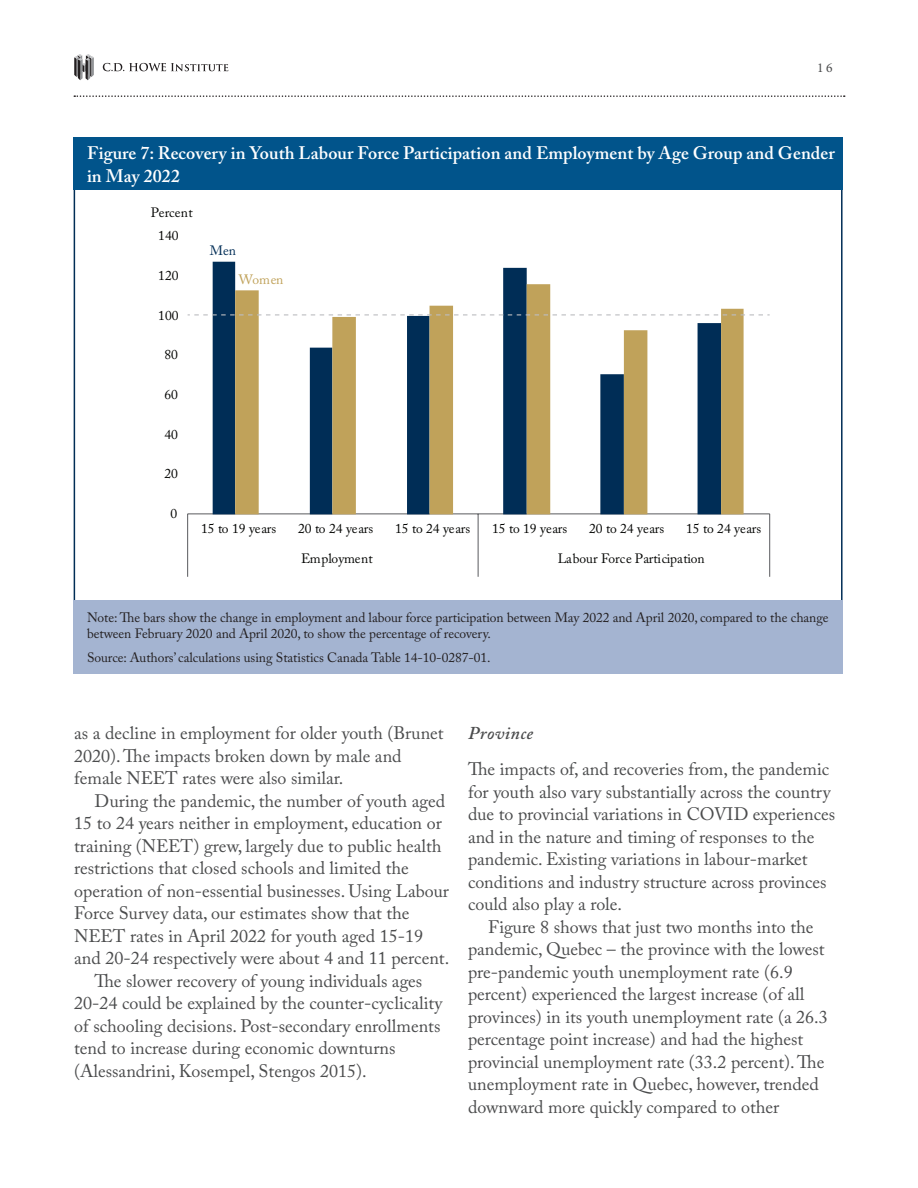
<style>
.page{position:relative;width:918px;height:1188px;background:#fff}
.page>*{position:absolute;margin:0;border:0;box-sizing:border-box;transform-origin:0 0}
.t1{font:18px/22.5px "Adobe Caslon Pro";color:#4b4c4d}
.t2{font:600 18px/22.5px "Adobe Caslon Pro";letter-spacing:.005em;color:#fff}
.t3{font:italic 600 18px "Adobe Caslon Pro";letter-spacing:.02em;color:#4b4c4d}
.t4{font:13.5px/16.5px "Adobe Caslon Pro";letter-spacing:-.005em;color:#231f20}
.t5{font:13.5px "Adobe Caslon Pro";color:#040503}
.t6{font:13.5px "Adobe Caslon Pro";letter-spacing:-.015em;color:#c0a25a}
.t7{font:13.5px "Adobe Caslon Pro";color:#002d56}
.t8{font:13.5px "Minion Pro";color:#4b4c4d}
</style>
<div class="page">
<svg style="left:74px;top:95px;width:771px;height:2px"></svg>
<svg style="left:74px;top:54px;width:20px;height:26px"></svg>
<svg style="left:103px;top:63px;width:125px;height:8px"></svg>
<div style="left:74px;top:188px;width:769px;height:414px;background:#fff;border:2px solid #002d56"></div>
<div style="left:74px;top:138px;width:769px;height:52px;background:#01548b"></div>
<div style="left:74px;top:600px;width:769px;height:74px;background:#a4b4d1"></div>
<hr style="left:188px;top:513px;width:582px;height:1px;background:#6c6d70">
<hr style="left:187px;top:514px;width:1px;height:63px;background:#6c6d70">
<hr style="left:478px;top:514px;width:1px;height:63px;background:#6c6d70">
<hr style="left:769px;top:514px;width:1px;height:63px;background:#6c6d70">
<svg style="left:213px;top:262px;width:314px;height:252px"></svg>
<svg style="left:235px;top:284px;width:509px;height:230px"></svg>
<svg style="left:188px;top:314px;width:582px;height:1px"></svg>
<p class="t8" style="left:817px;top:59px;width:17px">16</p>
<p class="t2" style="left:87px;top:142px;width:749px">Figure 7: Recovery in Youth Labour Force Participation and Employment by Age Group and Gender in May 2022</p>
<p class="t5" style="left:151px;top:205px;width:43px">Percent</p>
<p class="t5" style="left:158px;top:228px;width:22px">140</p>
<p class="t5" style="left:158px;top:267px;width:22px">120</p>
<p class="t5" style="left:158px;top:307px;width:22px">100</p>
<p class="t5" style="left:164px;top:347px;width:15px">80</p>
<p class="t5" style="left:164px;top:386px;width:15px">60</p>
<p class="t5" style="left:164px;top:426px;width:15px">40</p>
<p class="t5" style="left:164px;top:466px;width:15px">20</p>
<p class="t5" style="left:171px;top:506px;width:8px">0</p>
<p class="t7" style="left:210px;top:243px;width:28px">Men</p>
<p class="t6" style="left:239px;top:272px;width:46px">Women</p>
<p class="t5" style="left:201px;top:520px;width:77px">15 to 19 years</p>
<p class="t5" style="left:298px;top:520px;width:77px">20 to 24 years</p>
<p class="t5" style="left:395px;top:520px;width:77px">15 to 24 years</p>
<p class="t5" style="left:492px;top:520px;width:77px">15 to 19 years</p>
<p class="t5" style="left:589px;top:520px;width:77px">20 to 24 years</p>
<p class="t5" style="left:686px;top:520px;width:77px">15 to 24 years</p>
<p class="t5" style="left:301px;top:551px;width:73px">Employment</p>
<p class="t5" style="left:558px;top:551px;width:149px">Labour Force Participation</p>
<p class="t4" style="left:87px;top:609px;width:743px">Note: The bars show the change in employment and labour force participation between May 2022 and April 2020, compared to the change between February 2020 and April 2020, to show the percentage of recovery.</p>
<p class="t4" style="left:87px;top:649px;width:405px">Source: Authors’ calculations using Statistics Canada Table 14-10-0287-01.</p>
<p class="t1" style="left:74px;top:722px;width:371px">as a decline in employment for older youth (Brunet<br>2020). The impacts broken down by male and female NEET rates were also similar.</p>
<p class="t1" style="left:94px;top:789px;width:352px">During the pandemic, the number of youth aged</p>
<p class="t1" style="left:74px;top:812px;width:369px">15 to 24 years neither in employment, education or</p>
<p class="t1" style="left:74px;top:834px;width:369px">training (NEET) grew, largely due to public health</p>
<p class="t1" style="left:74px;top:857px;width:336px">restrictions that closed schools and limited the</p>
<p class="t1" style="left:74px;top:879px;width:376px">operation of non-essential businesses. Using Labour</p>
<p class="t1" style="left:74px;top:902px;width:337px">Force Survey data, our estimates show that the</p>
<p class="t1" style="left:74px;top:924px;width:350px">NEET rates in April 2022 for youth aged 15-19</p>
<p class="t1" style="left:74px;top:947px;width:376px">and 20-24 respectively were about 4 and 11 percent.</p>
<p class="t1" style="left:94px;top:969px;width:329px">The slower recovery of young individuals ages</p>
<p class="t1" style="left:74px;top:992px;width:370px">20-24 could be explained by the counter-cyclicality</p>
<p class="t1" style="left:74px;top:1014px;width:368px">of schooling decisions. Post-secondary enrollments</p>
<p class="t1" style="left:74px;top:1037px;width:323px">tend to increase during economic downturns</p>
<p class="t1" style="left:74px;top:1059px;width:294px">(Alessandrini, Kosempel, Stengos 2015).</p>
<p class="t3" style="left:468px;top:722px;width:67px">Province</p>
<p class="t1" style="left:468px;top:758px;width:369px">The impacts of, and recoveries from, the pandemic for youth also vary substantially across the country due to provincial variations in COVID experiences and in the nature and timing of responses to the pandemic. Existing variations in labour-market conditions and industry structure across provinces could also play a role.</p>
<p class="t1" style="left:468px;top:915px;width:361px;text-indent:20px">Figure 8 shows that just two months into the pandemic, Quebec – the province with the lowest pre-pandemic youth unemployment rate (6.9 percent) experienced the largest increase (of all provinces) in its youth unemployment rate (a 26.3 percentage point increase) and had the highest provincial unemployment rate (33.2 percent). The unemployment rate in Quebec, however, trended downward more quickly compared to other</p>
</div>
